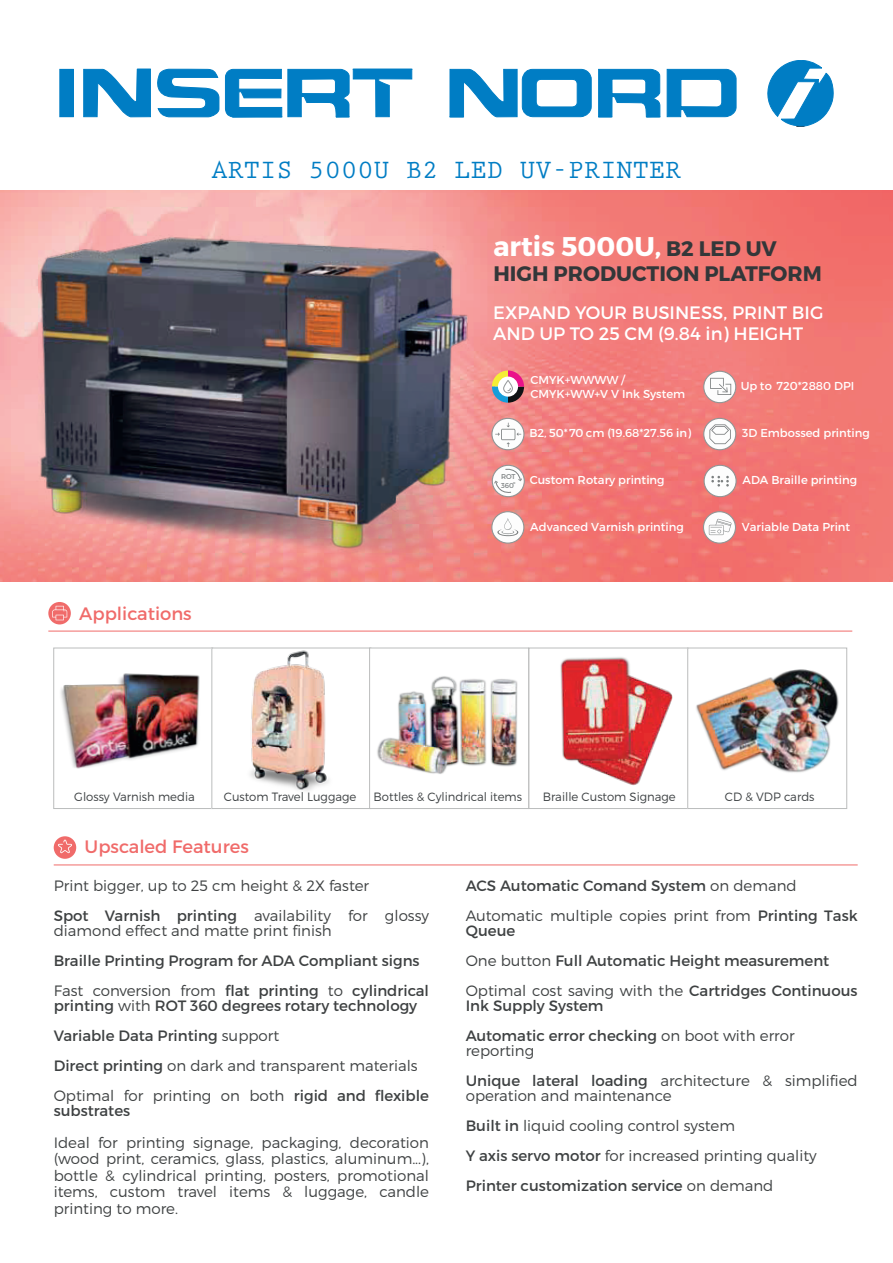
<style>
.page{position:relative;width:893px;height:1263px;background:#fff}
.page>*{position:absolute;margin:0;border:0;box-sizing:border-box;transform-origin:0 0}
.t1{font:700 27px "Prestige Elite Std";color:#007dc4}
.t2{font:700 27px "Montserrat";color:#fff}
.t3{font:700 21px "Montserrat";color:#333739}
.t4{font:18px/21px "Montserrat";color:#fff}
.t5{font:18px "Montserrat";color:#f06b6a}
.t6{font:300 15px/30px "Montserrat";color:#3e4142}
.t7{font:15px/30px "Montserrat";color:#3e4142}
.t8{font:300 12px "Montserrat";color:#3b3f41}
.t9{font:11.55px/13.8px "Montserrat";color:#fff}
.t10{font:7.05px/8.4px "Montserrat";color:#7c8081}
.t11{font:3.6px "Montserrat";color:#7c8081}
.s1{font-size:21px;color:#333739}
.s2{font-weight:400}
.s3{font-weight:300}
</style>
<div class="page">
<svg style="left:767px;top:60px;width:66px;height:67px"></svg>
<div style="left:60px;top:69px;width:13px;height:48px;background:#007dc4"></div>
<div style="left:60px;top:69px;width:14px;height:48px;border:1px solid #007dc4"></div>
<svg style="left:449px;top:68px;width:143px;height:49px"></svg>
<svg style="left:598px;top:69px;width:62px;height:49px"></svg>
<svg style="left:83px;top:68px;width:136px;height:49px"></svg>
<svg style="left:225px;top:69px;width:187px;height:49px"></svg>
<div style="left:353px;top:69px;width:59px;height:1px;background:#231f20;border:1px solid #007dc4"></div>
<svg style="left:667px;top:69px;width:69px;height:48px"></svg>
<img style="left:535px;top:190px;width:358px;height:391px">
<svg style="left:704px;top:371px;width:32px;height:32px"></svg>
<div style="left:703px;top:371px;width:33px;height:32px;border:1px solid #929595;border-radius:50%"></div>
<svg style="left:710px;top:378px;width:21px;height:17px"></svg>
<svg style="left:704px;top:418px;width:32px;height:32px"></svg>
<div style="left:703px;top:418px;width:33px;height:32px;border:1px solid #929595;border-radius:50%"></div>
<svg style="left:709px;top:424px;width:22px;height:20px"></svg>
<svg style="left:48px;top:602px;width:23px;height:22px"></svg>
<svg style="left:52px;top:606px;width:15px;height:14px"></svg>
<div style="left:54px;top:836px;width:22px;height:23px;background:#f06b6a;border-radius:50%"></div>
<svg style="left:58px;top:840px;width:14px;height:13px"></svg>
<hr style="left:48px;top:631px;width:804px;height:1px;background:#f06b6a">
<hr style="left:54px;top:864px;width:804px;height:1px;background:#f06b6a">
<div style="left:53px;top:648px;width:160px;height:161px;border:1px solid #bbbdbd"></div>
<div style="left:528px;top:648px;width:160px;height:161px;border:1px solid #bbbdbd"></div>
<div style="left:369px;top:648px;width:160px;height:161px;border:1px solid #bbbdbd"></div>
<div style="left:687px;top:648px;width:160px;height:161px;border:1px solid #bbbdbd"></div>
<img style="left:53px;top:671px;width:160px;height:99px">
<img style="left:369px;top:661px;width:161px;height:128px">
<img style="left:686px;top:652px;width:162px;height:147px">
<img style="left:514px;top:655px;width:198px;height:132px">
<img style="left:217px;top:647px;width:147px;height:144px">
<img style="left:0;top:190px;width:535px;height:392px">
<svg style="left:492px;top:465px;width:32px;height:32px"></svg>
<div style="left:492px;top:465px;width:33px;height:32px;border:1px solid #929595;border-radius:50%"></div>
<svg style="left:493px;top:467px;width:30px;height:27px"></svg>
<div style="left:704px;top:465px;width:32px;height:32px;background:#fdfdfd;border-radius:50%"></div>
<div style="left:703px;top:465px;width:34px;height:32px;border:1px solid #929595;border-radius:50%"></div>
<svg style="left:711px;top:476px;width:18px;height:11px"></svg>
<div style="left:492px;top:512px;width:32px;height:31px;background:#fdfdfd;border-radius:50%"></div>
<div style="left:491px;top:511px;width:33px;height:33px;border:1px solid #929595;border-radius:50%"></div>
<svg style="left:497px;top:518px;width:22px;height:19px"></svg>
<svg style="left:703px;top:512px;width:32px;height:31px"></svg>
<div style="left:703px;top:511px;width:33px;height:33px;border:1px solid #929595;border-radius:50%"></div>
<svg style="left:709px;top:519px;width:22px;height:16px"></svg>
<h1 class="t1" style="left:212px;top:155px;width:471px">ARTIS 5000U B2 LED UV-PRINTER</h1>
<h1 class="t2" style="left:493px;top:229px;width:285px">artis 5000U, <span class="s1">B2 LED UV</span></h1>
<h2 class="t3" style="left:493px;top:260px;width:330px">HIGH PRODUCTION PLATFORM</h2>
<p class="t4" style="left:493px;top:302px;width:332px">EXPAND YOUR BUSINESS, PRINT BIG<br>AND UP TO 25 CM (9.84 in) HEIGHT</p>
<p class="t9" style="left:530px;top:373px;width:156px">CMYK+WWWW /<br>CMYK+WW+V V Ink System</p>
<p class="t9" style="left:741px;top:379px;width:115px">Up to 720*2880 DPI</p>
<p class="t9" style="left:742px;top:426px;width:129px">3D Embossed printing</p>
<p class="t9" style="left:529px;top:426px;width:163px">B2, 50*70 cm (19.68*27.56 in)</p>
<p class="t5" style="left:79px;top:602px;width:114px">Applications</p>
<p class="t10" style="left:501px;top:473px;width:16px">ROT<br>360</p>
<p class="t11" style="left:513px;top:480px;width:4px">o</p>
<p class="t9" style="left:530px;top:473px;width:136px">Custom Rotary printing</p>
<p class="t9" style="left:742px;top:473px;width:116px">ADA Braille printing</p>
<p class="t9" style="left:530px;top:519px;width:155px">Advanced Varnish printing</p>
<p class="t9" style="left:742px;top:519px;width:110px">Variable Data Print</p>
<p class="t8" style="left:74px;top:790px;width:122px">Glossy Varnish media</p>
<p class="t8" style="left:224px;top:790px;width:134px">Custom Travel Luggage</p>
<p class="t8" style="left:374px;top:790px;width:150px">Bottles &amp; Cylindrical items</p>
<p class="t8" style="left:543px;top:790px;width:134px">Braille Custom Signage</p>
<p class="t8" style="left:725px;top:790px;width:91px">CD &amp; VDP cards</p>
<p class="t5" style="left:85px;top:836px;width:166px">Upscaled Features</p>
<p class="t6" style="left:54px;top:871px;width:377px">Print bigger, up to 25 cm height &amp; 2X faster<br><span class="s2">Spot Varnish printing</span> availability for glossy</p>
<p class="t6" style="left:54px;top:916px;width:280px">diamond effect and matte print finish</p>
<p class="t7" style="left:54px;top:946px;width:377px">Braille Printing Program for ADA Compliant signs<br><span class="s3">Fast conversion from</span> flat printing <span class="s3">to</span> cylindrical</p>
<p class="t7" style="left:54px;top:991px;width:377px">printing <span class="s3">with</span> ROT 360 degrees rotary technology Variable Data Printing <span class="s3">support<br></span>Direct printing <span class="s3">on dark and transparent materials Optimal for printing on both</span> rigid and flexible</p>
<p class="t7" style="left:54px;top:1096px;width:78px">substrates</p>
<p class="t6" style="left:54px;top:1134px;width:377px;line-height:16.5px;text-align:justify">Ideal for printing signage, packaging, decoration (wood print, ceramics, glass, plastics, aluminum...), bottle &amp; cylindrical printing, posters, promotional items, custom travel items &amp; luggage, candle printing to more.</p>
<p class="t6" style="left:466px;top:871px;width:393px"><span class="s2">ACS Automatic Comand System</span> on demand<br>Automatic multiple copies print from <span class="s2">Printing Task</span></p>
<p class="t7" style="left:466px;top:916px;width:393px">Queue<br><span class="s3">One button</span> Full Automatic Height measurement<br><span class="s3">Optimal cost saving with the</span> Cartridges Continuous</p>
<p class="t7" style="left:466px;top:991px;width:330px">Ink Supply System<br>Automatic error checking <span class="s3">on boot with error</span></p>
<p class="t6" style="left:466px;top:1036px;width:393px">reporting<br><span class="s2">Unique lateral loading</span> architecture &amp; simplified</p>
<p class="t6" style="left:466px;top:1081px;width:353px">operation and maintenance<br><span class="s2">Built in</span> liquid cooling control system<br><span class="s2">Y axis servo motor</span> for increased printing quality <span class="s2">Printer customization service</span> on demand</p>
</div>
